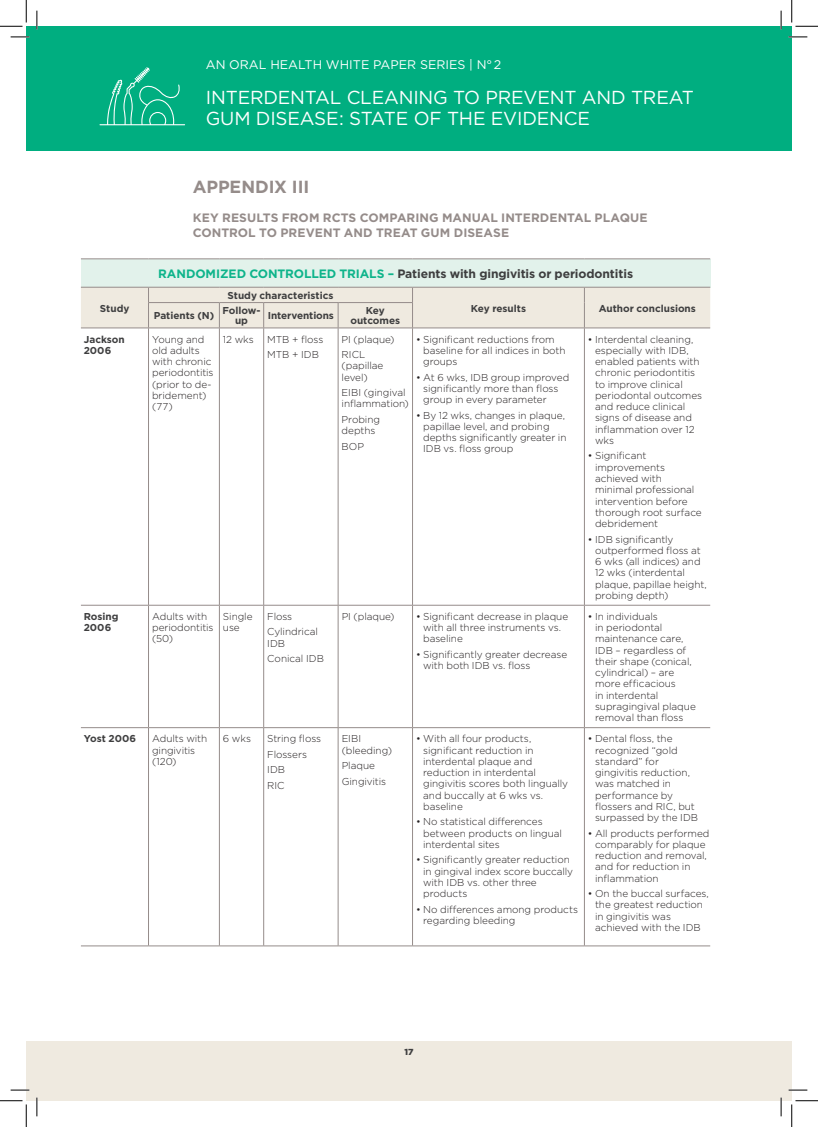
<style>
.page{position:relative;width:818px;height:1127px;background:#fff}
.page>*{position:absolute;margin:0;border:0;box-sizing:border-box;transform-origin:0 0}
.t1{font:18.75px/21.2px "Gotham HTF";letter-spacing:-.01em;color:#fff}
.t2{font:700 17.5px "Gotham HTF";letter-spacing:-.01em;color:#958c8a}
.t3{font:12.5px "Gotham HTF";color:#fff}
.t4{font:700 12.12px/14.5px "Gotham HTF";letter-spacing:.005em;color:#958c8a}
.t5{font:700 12.12px "Gotham HTF";letter-spacing:-.01em;color:#3e3e3f}
.t6{font:300 10px/11.2px "Gotham HTF";letter-spacing:-.005em;color:#231f20}
.t7{font:700 10px/10px "Gotham HTF";color:#3e3e3f;text-align:center}
.t8{font:900 8.75px "Gotham HTF";color:#3e3e3f}
.s1{color:#0eb48b}
</style>
<div class="page">
<div style="left:26px;top:26px;width:766px;height:124px;background:#00ae80"></div>
<div style="left:26px;top:1041px;width:766px;height:59px;background:#efeae0"></div>
<div style="left:81px;top:259px;width:629px;height:28px;background:#e2f2eb"></div>
<hr style="left:81px;top:258px;width:67px;height:1px;background:#958c8a">
<hr style="left:148px;top:258px;width:71px;height:1px;background:#958c8a">
<hr style="left:219px;top:258px;width:45px;height:1px;background:#958c8a">
<hr style="left:264px;top:258px;width:74px;height:1px;background:#958c8a">
<hr style="left:338px;top:258px;width:74px;height:1px;background:#958c8a">
<hr style="left:412px;top:258px;width:172px;height:1px;background:#958c8a">
<hr style="left:584px;top:258px;width:126px;height:1px;background:#958c8a">
<hr style="left:81px;top:604px;width:67px;height:1px;background:#958c8a">
<hr style="left:148px;top:604px;width:71px;height:1px;background:#958c8a">
<hr style="left:219px;top:604px;width:45px;height:1px;background:#958c8a">
<hr style="left:264px;top:604px;width:74px;height:1px;background:#958c8a">
<hr style="left:338px;top:604px;width:74px;height:1px;background:#958c8a">
<hr style="left:412px;top:604px;width:172px;height:1px;background:#958c8a">
<hr style="left:584px;top:604px;width:126px;height:1px;background:#958c8a">
<hr style="left:81px;top:727px;width:67px;height:1px;background:#958c8a">
<hr style="left:148px;top:727px;width:71px;height:1px;background:#958c8a">
<hr style="left:219px;top:727px;width:45px;height:1px;background:#958c8a">
<hr style="left:264px;top:727px;width:74px;height:1px;background:#958c8a">
<hr style="left:338px;top:727px;width:74px;height:1px;background:#958c8a">
<hr style="left:412px;top:727px;width:172px;height:1px;background:#958c8a">
<hr style="left:584px;top:727px;width:126px;height:1px;background:#958c8a">
<hr style="left:81px;top:945px;width:67px;height:1px;background:#958c8a">
<hr style="left:148px;top:945px;width:71px;height:1px;background:#958c8a">
<hr style="left:219px;top:945px;width:45px;height:1px;background:#958c8a">
<hr style="left:264px;top:945px;width:74px;height:1px;background:#958c8a">
<hr style="left:338px;top:945px;width:74px;height:1px;background:#958c8a">
<hr style="left:412px;top:945px;width:172px;height:1px;background:#958c8a">
<hr style="left:584px;top:945px;width:126px;height:1px;background:#958c8a">
<hr style="left:148px;top:328px;width:1px;height:276px;background:#958c8a">
<hr style="left:219px;top:328px;width:1px;height:276px;background:#958c8a">
<hr style="left:263px;top:328px;width:1px;height:276px;background:#958c8a">
<hr style="left:338px;top:328px;width:1px;height:276px;background:#958c8a">
<hr style="left:412px;top:328px;width:1px;height:276px;background:#958c8a">
<hr style="left:584px;top:328px;width:1px;height:276px;background:#958c8a">
<hr style="left:148px;top:605px;width:1px;height:122px;background:#958c8a">
<hr style="left:219px;top:605px;width:1px;height:122px;background:#958c8a">
<hr style="left:263px;top:605px;width:1px;height:122px;background:#958c8a">
<hr style="left:338px;top:605px;width:1px;height:122px;background:#958c8a">
<hr style="left:412px;top:605px;width:1px;height:122px;background:#958c8a">
<hr style="left:584px;top:605px;width:1px;height:122px;background:#958c8a">
<hr style="left:148px;top:727px;width:1px;height:218px;background:#958c8a">
<hr style="left:219px;top:727px;width:1px;height:218px;background:#958c8a">
<hr style="left:263px;top:727px;width:1px;height:218px;background:#958c8a">
<hr style="left:338px;top:727px;width:1px;height:218px;background:#958c8a">
<hr style="left:412px;top:727px;width:1px;height:218px;background:#958c8a">
<hr style="left:584px;top:727px;width:1px;height:218px;background:#958c8a">
<div style="left:81px;top:288px;width:629px;height:40px;background:#efeae0"></div>
<hr style="left:81px;top:287px;width:67px;height:1px;background:#958c8a">
<hr style="left:148px;top:287px;width:71px;height:1px;background:#958c8a">
<hr style="left:219px;top:287px;width:45px;height:1px;background:#958c8a">
<hr style="left:264px;top:287px;width:74px;height:1px;background:#958c8a">
<hr style="left:338px;top:287px;width:74px;height:1px;background:#958c8a">
<hr style="left:412px;top:287px;width:172px;height:1px;background:#958c8a">
<hr style="left:584px;top:287px;width:126px;height:1px;background:#958c8a">
<svg style="left:100px;top:67px;width:85px;height:58px"></svg>
<svg style="left:11px;top:36px;width:18px;height:2px"></svg>
<svg style="left:788px;top:36px;width:19px;height:2px"></svg>
<svg style="left:11px;top:1089px;width:18px;height:1px"></svg>
<svg style="left:788px;top:1089px;width:19px;height:1px"></svg>
<svg style="left:36px;top:11px;width:2px;height:18px"></svg>
<svg style="left:36px;top:1097px;width:2px;height:18px"></svg>
<svg style="left:780px;top:11px;width:2px;height:18px"></svg>
<svg style="left:780px;top:1097px;width:2px;height:18px"></svg>
<svg style="left:0;top:0;width:27px;height:27px"></svg>
<svg style="left:0;top:1100px;width:27px;height:26px"></svg>
<svg style="left:791px;top:0;width:27px;height:27px"></svg>
<svg style="left:791px;top:1100px;width:27px;height:26px"></svg>
<p class="t3" style="left:206px;top:58px;width:297px">AN ORAL HEALTH WHITE PAPER SERIES | N°2</p>
<h1 class="t1" style="left:206px;top:86px;width:489px">INTERDENTAL CLEANING TO PREVENT AND TREAT<br>GUM DISEASE: STATE OF THE EVIDENCE</h1>
<h2 class="t2" style="left:193px;top:177px;width:118px">APPENDIX III</h2>
<p class="t4" style="left:193px;top:210px;width:456px">KEY RESULTS FROM RCTS COMPARING MANUAL INTERDENTAL PLAQUE<br>CONTROL TO PREVENT AND TREAT GUM DISEASE</p>
<p class="t5" style="left:158px;top:267px;width:476px"><span class="s1">RANDOMIZED CONTROLLED TRIALS –</span> Patients with gingivitis or periodontitis</p>
<p class="t7" style="left:100px;top:303px;width:31px">Study</p>
<p class="t7" style="left:227px;top:290px;width:107px">Study characteristics</p>
<p class="t7" style="left:154px;top:310px;width:62px">Patients (N)</p>
<p class="t7" style="left:222px;top:305px;width:40px">Follow&shy;up</p>
<p class="t7" style="left:268px;top:310px;width:68px">Interventions</p>
<p class="t7" style="left:350px;top:305px;width:51px">Key outcomes</p>
<p class="t7" style="left:84px;top:333px;width:43px;line-height:11.2px;text-align:left">Jackson<br>2006</p>
<p class="t6" style="left:152px;top:333px;width:63px">Young and old adults with chronic periodontitis (prior to de&shy;bridement) (77)</p>
<p class="t6" style="left:223px;top:333px;width:32px">12 wks</p>
<p class="t6" style="left:267px;top:331px;width:58px;line-height:15.5px">MTB + floss<br>MTB + IDB</p>
<p class="t6" style="left:342px;top:331px;width:54px;line-height:15.5px">PI (plaque)<br>RICL</p>
<p class="t6" style="left:342px;top:360px;width:43px">(papillae level)</p>
<p class="t6" style="left:342px;top:387px;width:69px">EIBI (gingival inflammation)</p>
<p class="t6" style="left:342px;top:413px;width:40px">Probing depths</p>
<p class="t6" style="left:342px;top:440px;width:24px">BOP</p>
<p class="t7" style="left:471px;top:303px;width:57px">Key results</p>
<p class="t7" style="left:599px;top:303px;width:99px">Author conclusions</p>
<p class="t6" style="left:423px;top:333px;width:144px;text-indent:-7px">• Significant reductions from baseline for all indices in both groups</p>
<p class="t6" style="left:423px;top:371px;width:148px;text-indent:-7px">• At 6 wks, IDB group improved significantly more than floss group in every parameter</p>
<p class="t6" style="left:423px;top:409px;width:145px;text-indent:-7px">• By 12 wks, changes in plaque, papillae level, and probing depths significantly greater in<br>IDB vs. floss group</p>
<p class="t6" style="left:595px;top:333px;width:109px;text-indent:-7px">• Interdental cleaning, especially with IDB, enabled patients with chronic periodontitis to improve clinical periodontal outcomes and reduce clinical signs of disease and inflammation over 12 wks</p>
<p class="t6" style="left:595px;top:450px;width:108px;text-indent:-7px">• Significant improvements achieved with minimal professional intervention before thorough root surface debridement</p>
<p class="t6" style="left:595px;top:533px;width:113px;text-indent:-7px">• IDB significantly outperformed floss at<br>6 wks (all indices) and<br>12 wks (interdental plaque, papillae height, probing depth)</p>
<p class="t7" style="left:84px;top:610px;width:36px;line-height:11.2px;text-align:left">Rosing<br>2006</p>
<p class="t6" style="left:152px;top:610px;width:63px">Adults with periodontitis (50)</p>
<p class="t6" style="left:223px;top:610px;width:31px">Single use</p>
<p class="t6" style="left:267px;top:608px;width:52px;line-height:15.5px">Floss<br>Cylindrical</p>
<p class="t6" style="left:267px;top:635px;width:58px;line-height:15.5px">IDB<br>Conical IDB</p>
<p class="t6" style="left:342px;top:610px;width:54px">PI (plaque)</p>
<p class="t6" style="left:423px;top:610px;width:147px;text-indent:-7px">• Significant decrease in plaque with all three instruments vs. baseline</p>
<p class="t6" style="left:423px;top:648px;width:145px;text-indent:-7px">• Significantly greater decrease with both IDB vs. floss</p>
<p class="t7" style="left:84px;top:733px;width:54px">Yost 2006</p>
<p class="t6" style="left:152px;top:733px;width:57px">Adults with gingivitis (120)</p>
<p class="t6" style="left:223px;top:733px;width:30px">6 wks</p>
<p class="t6" style="left:267px;top:730px;width:55px;line-height:15.5px">String floss<br>Flossers<br>IDB<br>RIC</p>
<p class="t6" style="left:342px;top:732px;width:52px">EIBI (bleeding)</p>
<p class="t6" style="left:342px;top:757px;width:46px;line-height:15.5px">Plaque<br>Gingivitis</p>
<p class="t6" style="left:423px;top:732px;width:146px;text-indent:-7px">• With all four products, significant reduction in interdental plaque and reduction in interdental gingivitis scores both lingually and buccally at 6 wks vs. baseline</p>
<p class="t6" style="left:423px;top:815px;width:140px;text-indent:-7px">• No statistical differences between products on lingual interdental sites</p>
<p class="t6" style="left:423px;top:853px;width:151px;text-indent:-7px">• Significantly greater reduction in gingival index score buccally with IDB vs. other three products</p>
<p class="t6" style="left:423px;top:903px;width:156px;text-indent:-7px">• No differences among products regarding bleeding</p>
<p class="t6" style="left:595px;top:610px;width:102px;text-indent:-7px">• In individuals<br>in periodontal maintenance care,<br>IDB – regardless of their shape (conical, cylindrical) – are more efficacious<br>in interdental supragingival plaque removal than floss</p>
<p class="t6" style="left:595px;top:732px;width:105px;text-indent:-7px">• Dental floss, the recognized “gold standard” for gingivitis reduction, was matched in performance by flossers and RIC, but surpassed by the IDB</p>
<p class="t6" style="left:595px;top:827px;width:116px;text-indent:-7px">• All products performed comparably for plaque reduction and removal, and for reduction in inflammation</p>
<p class="t6" style="left:595px;top:887px;width:115px;text-indent:-7px">• On the buccal surfaces, the greatest reduction in gingivitis was achieved with the IDB</p>
<p class="t8" style="left:404px;top:1046px;width:11px">17</p>
</div>
